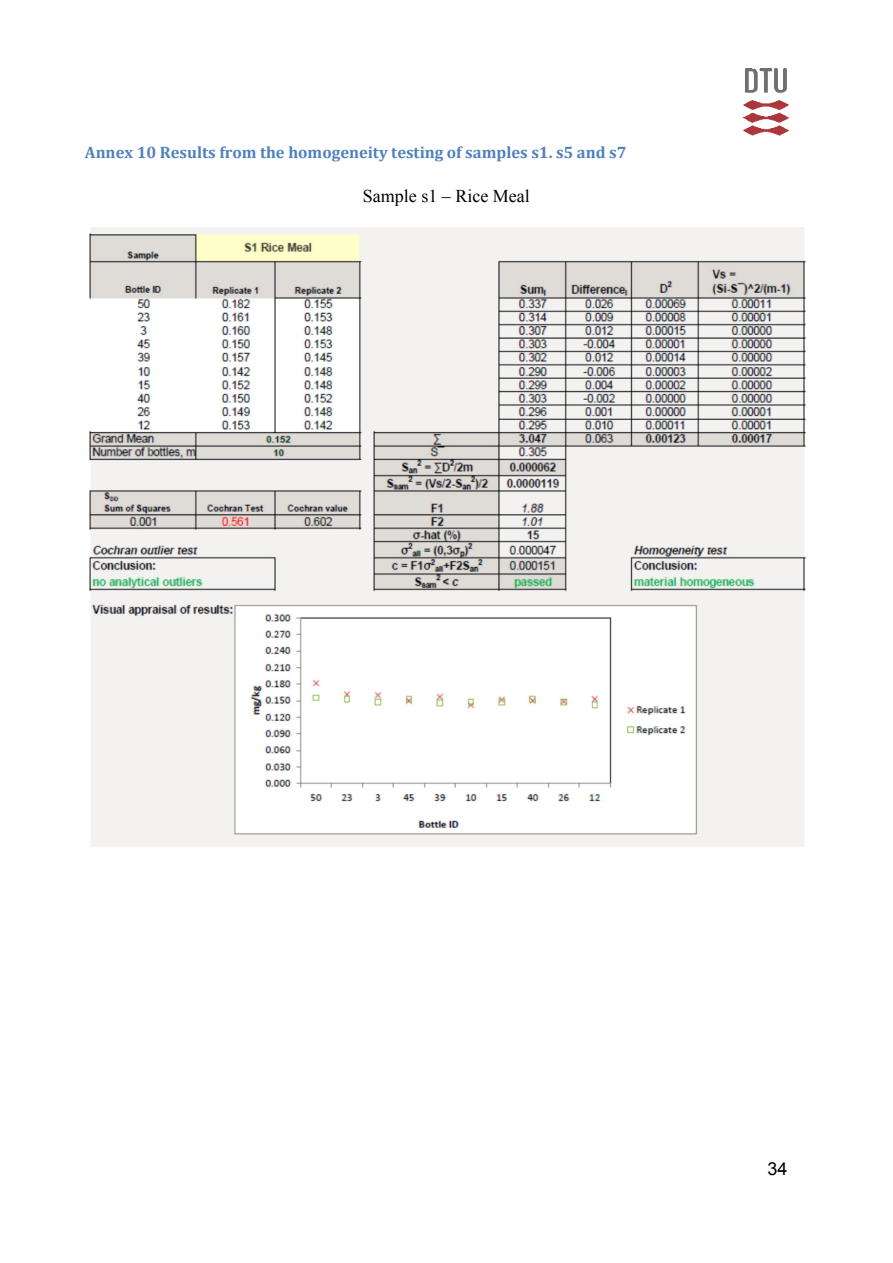
<style>
.page{position:relative;width:893px;height:1263px;background:#fff}
.page>*{position:absolute;margin:0;border:0;box-sizing:border-box;transform-origin:0 0}
.t1{font:18px "Times New Roman";color:#000}
.t2{font:18px "Arial";color:#000}
.t3{font:700 16.5px "Cambria";color:#4f81bd}
</style>
<div class="page">
<img style="left:743px;top:68px;width:47px;height:68px">
<img style="left:89px;top:227px;width:717px;height:620px">
<h3 class="t3" style="left:85px;top:141px;width:543px">Annex 10 Results from the homogeneity testing of samples s1. s5 and s7</h3>
<p class="t1" style="left:363px;top:184px;width:168px">Sample s1 – Rice Meal</p>
<p class="t2" style="left:768px;top:1156px;width:22px">34</p>
</div>
